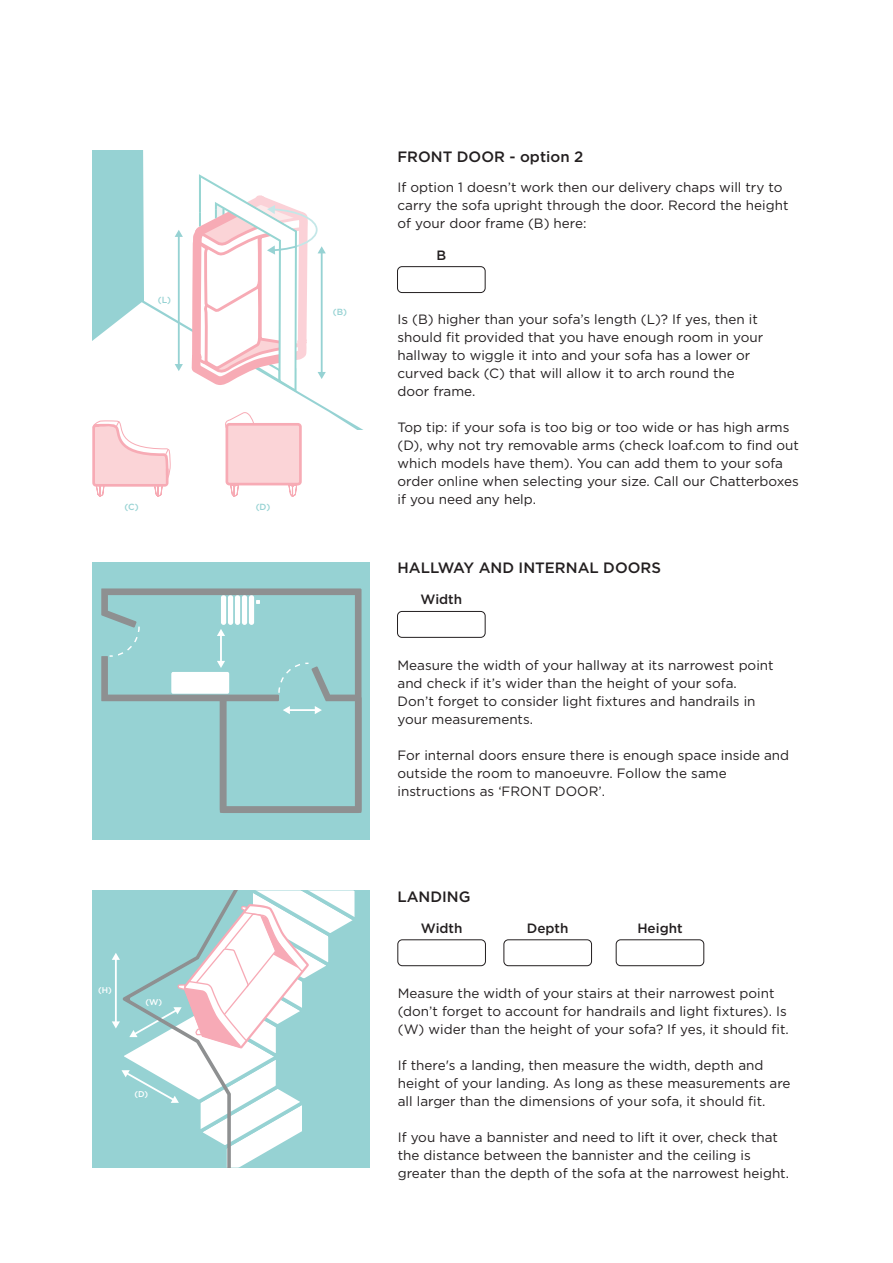
<style>
.page{position:relative;width:893px;height:1263px;background:#fff}
.page>*{position:absolute;margin:0;border:0;box-sizing:border-box;transform-origin:0 0}
.t1{font:500 15px "Gotham";color:#231f20}
.t2{font:13.5px/18px "Gotham";color:#231f20}
.t3{font:500 13.5px "Gotham";color:#231f20}
.t4{font:500 8.85px "Gotham";color:#96d2d3}
.t5{font:500 8.4px "Gotham";color:#fff}
</style>
<div class="page">
<div style="left:93px;top:890px;width:277px;height:277px;background:#96d2d3"></div>
<svg style="left:112px;top:890px;width:243px;height:277px"></svg>
<div style="left:397px;top:266px;width:89px;height:27px;border:1px solid #231f20;border-radius:4px"></div>
<div style="left:397px;top:939px;width:89px;height:27px;border:1px solid #231f20;border-radius:4px"></div>
<div style="left:503px;top:939px;width:89px;height:27px;border:1px solid #231f20;border-radius:4px"></div>
<div style="left:616px;top:939px;width:88px;height:27px;border:1px solid #231f20;border-radius:4px"></div>
<div style="left:397px;top:611px;width:89px;height:27px;border:1px solid #231f20;border-radius:4px"></div>
<svg style="left:92px;top:151px;width:271px;height:346px"></svg>
<div style="left:93px;top:562px;width:277px;height:277px;background:#96d2d3"></div>
<svg style="left:101px;top:588px;width:261px;height:225px"></svg>
<svg style="left:278px;top:662px;width:32px;height:32px"></svg>
<svg style="left:108px;top:625px;width:32px;height:32px"></svg>
<p class="t4" style="left:158px;top:294px;width:15px">(L)</p>
<p class="t4" style="left:124px;top:501px;width:16px">(C)</p>
<p class="t4" style="left:256px;top:501px;width:16px">(D)</p>
<p class="t5" style="left:98px;top:984px;width:15px">(H)</p>
<p class="t5" style="left:146px;top:996px;width:18px">(W)</p>
<p class="t5" style="left:135px;top:1088px;width:15px">(D)</p>
<p class="t4" style="left:333px;top:306px;width:16px">(B)</p>
<p class="t1" style="left:397px;top:146px;width:187px">FRONT DOOR - option 2</p>
<p class="t2" style="left:397px;top:178px;width:393px">If option 1 doesn’t work then our delivery chaps will try to carry the sofa upright through the door. Record the height of your door frame (B) here:</p>
<p class="t3" style="left:436px;top:246px;width:11px">B</p>
<p class="t2" style="left:397px;top:310px;width:367px">Is (B) higher than your sofa’s length (L)? If yes, then it should fit provided that you have enough room in your hallway to wiggle it into and your sofa has a lower or curved back (C) that will allow it to arch round the door frame.</p>
<p class="t2" style="left:397px;top:418px;width:403px">Top tip: if your sofa is too big or too wide or has high arms (D), why not try removable arms (check loaf.com to find out which models have them). You can add them to your sofa order online when selecting your size. Call our Chatterboxes if you need any help.</p>
<p class="t1" style="left:397px;top:558px;width:265px">HALLWAY AND INTERNAL DOORS</p>
<p class="t3" style="left:420px;top:591px;width:43px">Width</p>
<p class="t2" style="left:397px;top:656px;width:378px">Measure the width of your hallway at its narrowest point and check if it’s wider than the height of your sofa.<br>Don’t forget to consider light fixtures and handrails in your measurements.</p>
<p class="t2" style="left:397px;top:746px;width:393px">For internal doors ensure there is enough space inside and outside the room to manoeuvre. Follow the same instructions as ‘FRONT DOOR’.</p>
<p class="t1" style="left:397px;top:886px;width:75px">LANDING</p>
<p class="t3" style="left:421px;top:919px;width:43px">Width</p>
<p class="t3" style="left:527px;top:919px;width:43px">Depth</p>
<p class="t3" style="left:637px;top:919px;width:47px">Height</p>
<p class="t2" style="left:398px;top:984px;width:393px">Measure the width of your stairs at their narrowest point (don’t forget to account for handrails and light fixtures). Is (W) wider than the height of your sofa? If yes, it should fit.</p>
<p class="t2" style="left:398px;top:1056px;width:394px">If there's a landing, then measure the width, depth and height of your landing. As long as these measurements are all larger than the dimensions of your sofa, it should fit.</p>
<p class="t2" style="left:398px;top:1128px;width:393px">If you have a bannister and need to lift it over, check that the distance between the bannister and the ceiling is greater than the depth of the sofa at the narrowest height.</p>
</div>
